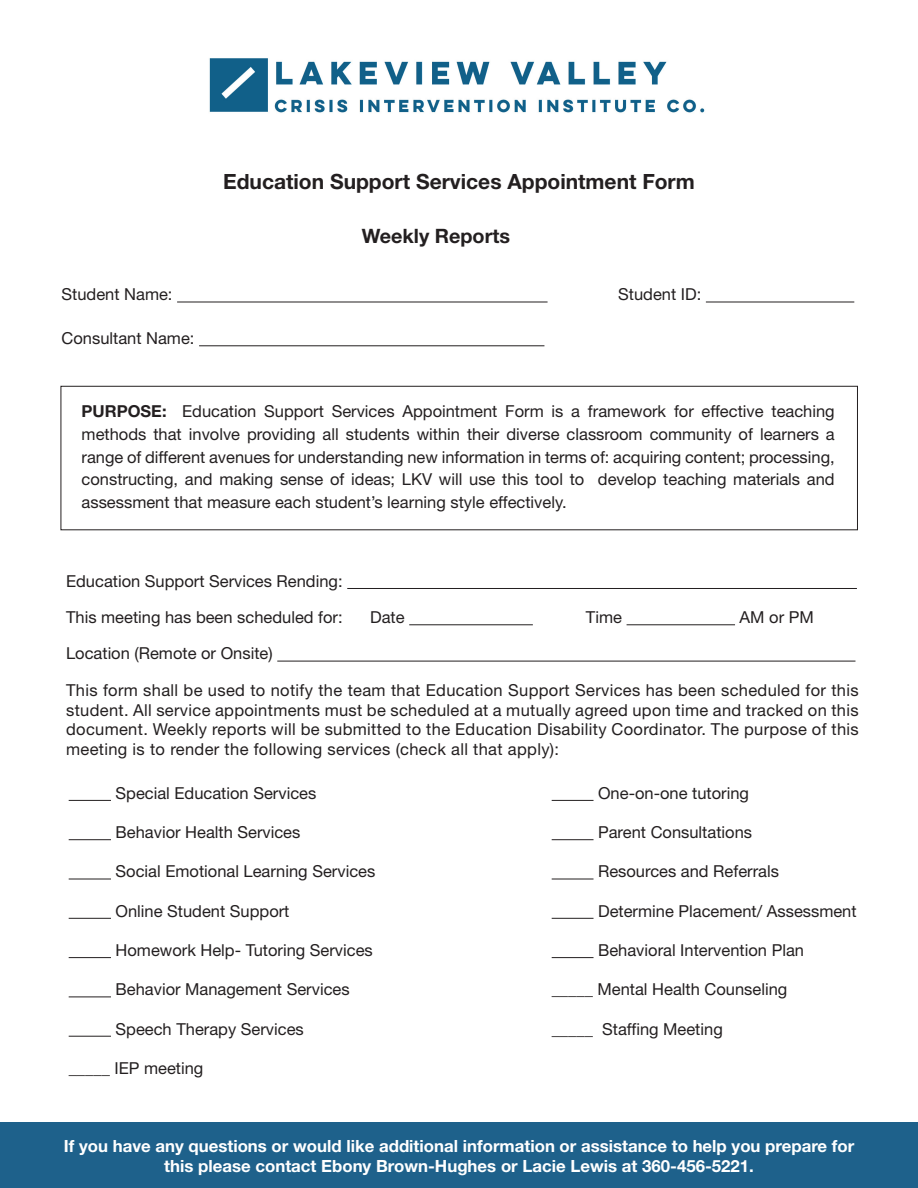
<style>
.page{position:relative;width:918px;height:1188px;background:#fff}
.page>*{position:absolute;margin:0;border:0;box-sizing:border-box;transform-origin:0 0}
.t1{font:700 21px "Helvetica Neue";color:#231f20}
.t2{font:700 19.8px "Helvetica Neue";color:#231f20}
.t3{font:700 16.8px/20.2px "Helvetica Neue";color:#fff;text-align:center}
.t4{font:16.5px/22.8px "Helvetica Neue";color:#231f20;text-align:justify}
.s1{font-weight:700}
</style>
<div class="page">
<img style="left:209px;top:58px;width:496px;height:55px">
<hr style="left:177px;top:302px;width:371px;height:1px;background:#231f20">
<hr style="left:706px;top:302px;width:148px;height:1px;background:#231f20">
<hr style="left:199px;top:345px;width:345px;height:1px;background:#231f20">
<div style="left:61px;top:386px;width:797px;height:144px;border:1px solid #231f20"></div>
<hr style="left:347px;top:588px;width:510px;height:1px;background:#231f20">
<hr style="left:409px;top:624px;width:124px;height:1px;background:#231f20">
<hr style="left:627px;top:624px;width:108px;height:1px;background:#231f20">
<hr style="left:277px;top:661px;width:579px;height:1px;background:#231f20">
<hr style="left:69px;top:800px;width:42px;height:1px;background:#231f20">
<hr style="left:552px;top:800px;width:42px;height:1px;background:#231f20">
<hr style="left:69px;top:839px;width:42px;height:1px;background:#231f20">
<hr style="left:552px;top:839px;width:42px;height:1px;background:#231f20">
<hr style="left:69px;top:879px;width:42px;height:1px;background:#231f20">
<hr style="left:552px;top:879px;width:42px;height:1px;background:#231f20">
<hr style="left:69px;top:918px;width:42px;height:1px;background:#231f20">
<hr style="left:552px;top:918px;width:42px;height:1px;background:#231f20">
<hr style="left:69px;top:957px;width:42px;height:1px;background:#231f20">
<hr style="left:552px;top:957px;width:42px;height:1px;background:#231f20">
<hr style="left:69px;top:996px;width:42px;height:1px;background:#231f20">
<hr style="left:69px;top:1036px;width:42px;height:1px;background:#231f20">
<div style="left:0;top:1123px;width:918px;height:65px;background:#1e618b"></div>
<p class="t1" style="left:223px;top:169px;width:473px">Education Support Services Appointment Form</p>
<p class="t2" style="left:362px;top:224px;width:150px">Weekly Reports</p>
<p class="t4" style="left:62px;top:283px;width:112px">Student Name:</p>
<p class="t4" style="left:618px;top:283px;width:85px">Student ID:</p>
<p class="t4" style="left:62px;top:327px;width:134px">Consultant Name:</p>
<p class="t4" style="left:82px;top:399px;width:755px"><span class="s1">PURPOSE:</span> Education Support Services Appointment Form is a framework for effective teaching methods that involve providing all students within their diverse classroom community of learners a range of different avenues for understanding new information in terms of: acquiring content; processing, constructing, and making sense of ideas; LKV will use this tool to develop teaching materials and assessment that measure each student’s learning style effectively.</p>
<p class="t4" style="left:66px;top:563px;width:278px;line-height:36.3px">Education Support Services Rending:<br>This meeting has been scheduled for:</p>
<p class="t4" style="left:370px;top:606px;width:36px">Date</p>
<p class="t4" style="left:586px;top:606px;width:38px">Time</p>
<p class="t4" style="left:740px;top:606px;width:76px">AM or PM</p>
<p class="t4" style="left:66px;top:642px;width:208px">Location (Remote or Onsite)</p>
<p class="t4" style="left:66px;top:680px;width:794px;line-height:19.8px">This form shall be used to notify the team that Education Support Services has been scheduled for this student. All service appointments must be scheduled at a mutually agreed upon time and tracked on this document. Weekly reports will be submitted to the Education Disability Coordinator. The purpose of this meeting is to render the following services (check all that apply):</p>
<p class="t4" style="left:116px;top:781px;width:202px">Special Education Services</p>
<p class="t4" style="left:598px;top:781px;width:152px">One-on-one tutoring</p>
<p class="t4" style="left:116px;top:821px;width:186px">Behavior Health Services</p>
<p class="t4" style="left:598px;top:821px;width:156px">Parent Consultations</p>
<p class="t4" style="left:116px;top:860px;width:261px">Social Emotional Learning Services</p>
<p class="t4" style="left:598px;top:860px;width:182px">Resources and Referrals</p>
<p class="t4" style="left:116px;top:899px;width:175px">Online Student Support</p>
<p class="t4" style="left:598px;top:899px;width:260px">Determine Placement/ Assessment</p>
<p class="t4" style="left:116px;top:938px;width:259px">Homework Help- Tutoring Services</p>
<p class="t4" style="left:598px;top:938px;width:207px">Behavioral Intervention Plan</p>
<p class="t4" style="left:116px;top:978px;width:236px">Behavior Management Services</p>
<p class="t4" style="left:552px;top:978px;width:237px">_____ Mental Health Counseling</p>
<p class="t4" style="left:116px;top:1017px;width:190px">Speech Therapy Services</p>
<p class="t4" style="left:552px;top:1017px;width:173px">_____ Staffing Meeting</p>
<p class="t4" style="left:69px;top:1056px;width:136px">_____ IEP meeting</p>
<p class="t3" style="left:64px;top:1135px;width:792px">If you have any questions or would like additional information or assistance to help you prepare for this please contact Ebony Brown-Hughes or Lacie Lewis at 360-456-5221.</p>
</div>
